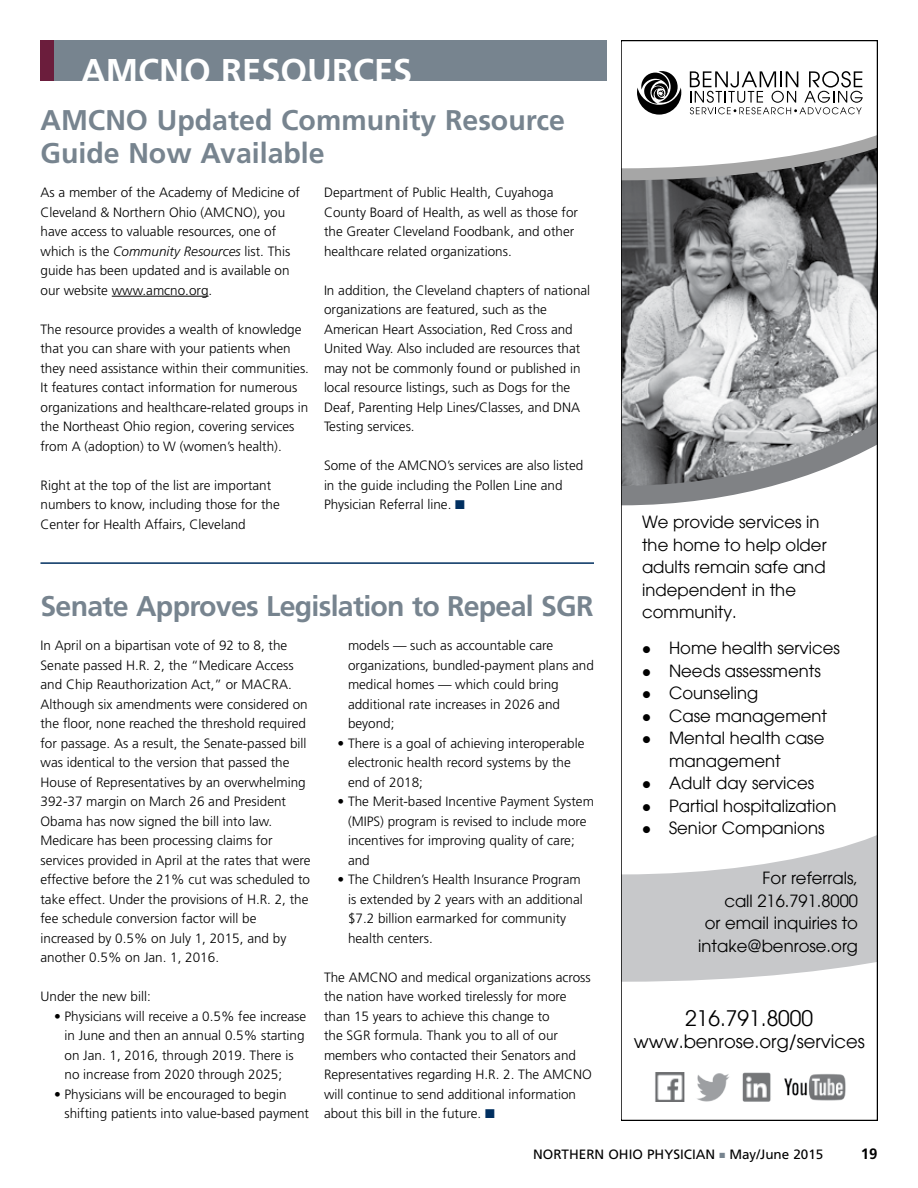
<style>
.page{position:relative;width:918px;height:1188px;background:#fff}
.page>*{position:absolute;margin:0;border:0;box-sizing:border-box;transform-origin:0 0}
.t1{font:700 34.35px "Frutiger";color:#fff}
.t2{font:700 28.5px/33px "Frutiger";color:#77848f}
.t3{font:700 28.5px "Frutiger";letter-spacing:-.025em;color:#77848f}
.t4{font:21px "Avant Garde";color:#000}
.t5{font:18px "Avant Garde";color:#000}
.t6{font:16.5px/22.5px "Avant Garde";color:#000}
.t7{font:700 15px "Frutiger";color:#000}
.t8{font:300 13.5px/19.5px "Frutiger";color:#000}
.t9{font:13.5px "Frutiger";color:#000}
.s1{font-style:italic}
.s2{color:#002f60}
.s3{color:#77848f}
</style>
<div class="page">
<div style="left:40px;top:40px;width:568px;height:41px;background:#77848f"></div>
<div style="left:40px;top:40px;width:14px;height:41px;background:#6b1d3c"></div>
<hr style="left:112px;top:296px;width:97px;height:1px;background:#000">
<div style="left:624px;top:874px;width:251px;height:108px;background:#c7c8ca"></div>
<svg style="left:654px;top:836px;width:221px;height:38px"></svg>
<svg style="left:624px;top:180px;width:251px;height:325px;background:#a0a1a2"></svg>
<div style="left:621px;top:40px;width:257px;height:1080px;border:2px solid #000"></div>
<img style="left:655px;top:1073px;width:191px;height:29px">
<svg style="left:621px;top:40px;width:257px;height:140px"></svg>
<hr style="left:40px;top:562px;width:554px;height:2px;background:#002f60">
<h1 class="t1" style="left:81px;top:51px;width:184px">AMCNO Resources</h1>
<h2 class="t2" style="left:40px;top:104px;width:526px">AMCNO Updated Community Resource<br>Guide Now Available</h2>
<p class="t8" style="left:40px;top:183px;width:261px">As a member of the Academy of Medicine of Cleveland &amp; Northern Ohio (AMCNO), you have access to valuable resources, one of which is the <span class="s1">Community Resources</span> list. This guide has been updated and is available on our website www.amcno.org.</p>
<p class="t8" style="left:40px;top:319px;width:270px">The resource provides a wealth of knowledge that you can share with your patients when they need assistance within their communities.<br>It features contact information for numerous organizations and healthcare-related groups in the Northeast Ohio region, covering services from A (adoption) to W (women’s health).</p>
<p class="t8" style="left:40px;top:475px;width:241px">Right at the top of the list are important numbers to know, including those for the<br>Center for Health Affairs, Cleveland</p>
<p class="t8" style="left:324px;top:183px;width:256px">Department of Public Health, Cuyahoga County Board of Health, as well as those for the Greater Cleveland Foodbank, and other healthcare related organizations.</p>
<p class="t8" style="left:324px;top:280px;width:268px">In addition, the Cleveland chapters of national organizations are featured, such as the American Heart Association, Red Cross and United Way. Also included are resources that may not be commonly found or published in local resource listings, such as Dogs for the Deaf, Parenting Help Lines/Classes, and DNA Testing services.</p>
<p class="t8" style="left:324px;top:456px;width:261px">Some of the AMCNO’s services are also listed in the guide including the Pollen Line and<br>Physician Referral line. <span class="s2">■</span></p>
<h2 class="t3" style="left:40px;top:590px;width:555px">Senate Approves Legislation to Repeal SGR</h2>
<p class="t8" style="left:40px;top:636px;width:271px">In April on a bipartisan vote of 92 to 8, the Senate passed H.R. 2, the “Medicare Access and Chip Reauthorization Act,” or MACRA.<br>Although six amendments were considered on the floor, none reached the threshold required for passage. As a result, the Senate-passed bill was identical to the version that passed the House of Representatives by an overwhelming 392-37 margin on March 26 and President Obama has now signed the bill into law.<br>Medicare has been processing claims for services provided in April at the rates that were effective before the 21% cut was scheduled to take effect. Under the provisions of H.R. 2, the fee schedule conversion factor will be increased by 0.5% on July 1, 2015, and by another 0.5% on Jan. 1, 2016.</p>
<p class="t8" style="left:40px;top:987px;width:112px">Under the new bill:</p>
<p class="t8" style="left:65px;top:1006px;width:243px;text-indent:-11px">• Physicians will receive a 0.5% fee increase in June and then an annual 0.5% starting on Jan. 1, 2016, through 2019. There is no increase from 2020 through 2025;</p>
<p class="t8" style="left:65px;top:1084px;width:246px;text-indent:-11px">• Physicians will be encouraged to begin shifting patients into value-based payment</p>
<p class="t8" style="left:348px;top:636px;width:247px">models — such as accountable care organizations, bundled-payment plans and medical homes — which could bring additional rate increases in 2026 and beyond;</p>
<p class="t8" style="left:348px;top:733px;width:238px;text-indent:-11px">• There is a goal of achieving interoperable electronic health record systems by the end of 2018;</p>
<p class="t8" style="left:348px;top:792px;width:247px;text-indent:-11px">• The Merit-based Incentive Payment System (MIPS) program is revised to include more incentives for improving quality of care; and</p>
<p class="t8" style="left:348px;top:870px;width:236px;text-indent:-11px">• The Children’s Health Insurance Program is extended by 2 years with an additional $7.2 billion earmarked for community health centers.</p>
<p class="t8" style="left:324px;top:967px;width:269px">The AMCNO and medical organizations across the nation have worked tirelessly for more than 15 years to achieve this change to<br>the SGR formula. Thank you to all of our members who contacted their Senators and Representatives regarding H.R. 2. The AMCNO will continue to send additional information about this bill in the future. <span class="s2">■</span></p>
<p class="t6" style="left:642px;top:511px;width:186px">We provide services in the home to help older adults remain safe and independent in the community.</p>
<p class="t6" style="left:642px;top:637px;width:199px">● Home health services</p>
<p class="t6" style="left:642px;top:659px;width:180px">● Needs assessments</p>
<p class="t6" style="left:642px;top:682px;width:118px">● Counseling</p>
<p class="t6" style="left:642px;top:704px;width:187px">● Case management</p>
<p class="t6" style="left:669px;top:727px;width:157px;text-indent:-27px">● Mental health case management</p>
<p class="t6" style="left:642px;top:772px;width:174px">● Adult day services</p>
<p class="t6" style="left:642px;top:794px;width:196px">● Partial hospitalization</p>
<p class="t6" style="left:642px;top:817px;width:184px">● Senior Companions</p>
<p class="t6" style="left:698px;top:867px;width:161px;text-align:right">For referrals,<br>call 216.791.8000<br>or email inquiries to intake@benrose.org</p>
<h3 class="t4" style="left:685px;top:1006px;width:129px">216.791.8000</h3>
<h3 class="t5" style="left:634px;top:1030px;width:232px">www.benrose.org/services</h3>
<p class="t9" style="left:533px;top:1147px;width:148px">NORTHERN OHIO Physician</p>
<p class="t9" style="left:720px;top:1147px;width:106px"><span class="s3">■</span> May/June 2015</p>
<p class="t7" style="left:861px;top:1145px;width:18px">19</p>
</div>
